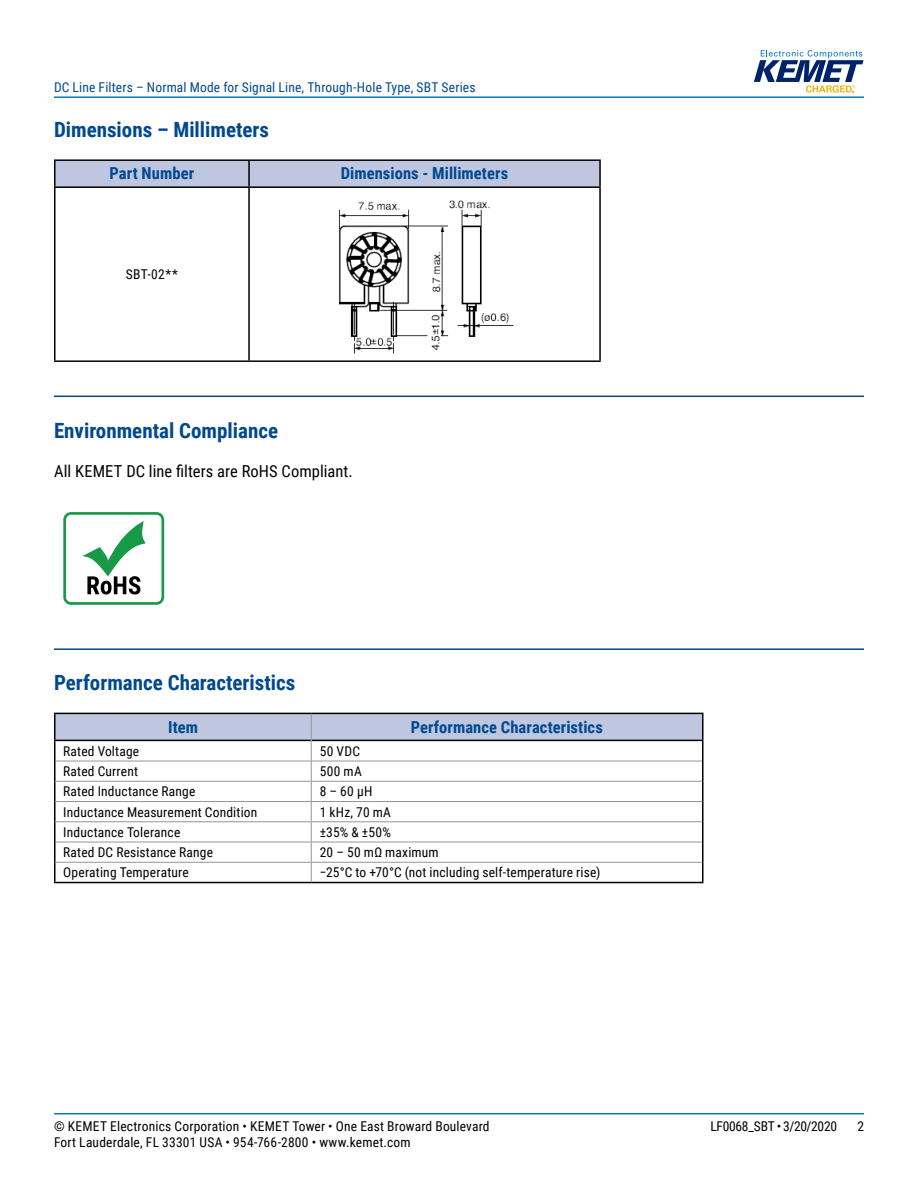
<style>
.page{position:relative;width:918px;height:1188px;background:#fff}
.page>*{position:absolute;margin:0;border:0;box-sizing:border-box;transform-origin:0 0}
.t1{font:700 21px "Roboto Condensed";color:#004990}
.t2{font:700 16.5px "Roboto Condensed";letter-spacing:.005em;color:#004990}
.t3{font:16.5px "Roboto Condensed";letter-spacing:.005em;color:#000}
.t4{font:13.5px "Roboto Condensed";letter-spacing:.015em;color:#000}
.t5{font:13.5px "Roboto Condensed";letter-spacing:.015em;color:#004990}
.t6{font:13.5px "Roboto Condensed";letter-spacing:-.025em;color:#000}
</style>
<div class="page">
<hr style="left:54px;top:1113px;width:810px;height:2px;background:#007dc3">
<hr style="left:54px;top:96px;width:810px;height:2px;background:#007dc3">
<svg style="left:754px;top:50px;width:110px;height:43px"></svg>
<hr style="left:54px;top:396px;width:810px;height:1px;background:#004990">
<hr style="left:54px;top:648px;width:810px;height:2px;background:#004990">
<div style="left:56px;top:161px;width:543px;height:25px;background:#bfc6e0"></div>
<hr style="left:248px;top:161px;width:2px;height:25px;background:#000">
<hr style="left:599px;top:161px;width:2px;height:25px;background:#000">
<hr style="left:54px;top:186px;width:195px;height:2px;background:#000">
<hr style="left:249px;top:186px;width:352px;height:2px;background:#000">
<hr style="left:248px;top:188px;width:2px;height:172px;background:#000">
<hr style="left:599px;top:188px;width:2px;height:172px;background:#000">
<hr style="left:54px;top:360px;width:195px;height:2px;background:#000">
<hr style="left:249px;top:360px;width:352px;height:2px;background:#000">
<hr style="left:54px;top:159px;width:195px;height:2px;background:#000">
<hr style="left:54px;top:161px;width:2px;height:25px;background:#000">
<hr style="left:249px;top:159px;width:352px;height:2px;background:#000">
<hr style="left:54px;top:188px;width:2px;height:172px;background:#000">
<img style="left:339px;top:200px;width:175px;height:154px">
<div style="left:63px;top:512px;width:101px;height:93px;border:3px solid #189948;border-radius:6px"></div>
<svg style="left:82px;top:521px;width:64px;height:74px"></svg>
<hr style="left:54px;top:740px;width:257px;height:1px;background:#000">
<hr style="left:312px;top:740px;width:392px;height:1px;background:#000">
<hr style="left:54px;top:713px;width:257px;height:1px;background:#000">
<hr style="left:54px;top:714px;width:2px;height:26px;background:#000">
<hr style="left:311px;top:713px;width:393px;height:1px;background:#000">
<hr style="left:702px;top:714px;width:2px;height:26px;background:#000">
<hr style="left:54px;top:741px;width:2px;height:20px;background:#000">
<hr style="left:702px;top:741px;width:2px;height:20px;background:#000">
<hr style="left:54px;top:761px;width:2px;height:20px;background:#000">
<hr style="left:702px;top:761px;width:2px;height:20px;background:#000">
<hr style="left:54px;top:781px;width:2px;height:21px;background:#000">
<hr style="left:702px;top:781px;width:2px;height:21px;background:#000">
<hr style="left:54px;top:802px;width:2px;height:20px;background:#000">
<hr style="left:702px;top:802px;width:2px;height:20px;background:#000">
<hr style="left:54px;top:822px;width:2px;height:20px;background:#000">
<hr style="left:702px;top:822px;width:2px;height:20px;background:#000">
<hr style="left:54px;top:842px;width:2px;height:20px;background:#000">
<hr style="left:702px;top:842px;width:2px;height:20px;background:#000">
<hr style="left:54px;top:862px;width:2px;height:20px;background:#000">
<hr style="left:702px;top:862px;width:2px;height:20px;background:#000">
<hr style="left:54px;top:882px;width:257px;height:1px;background:#000">
<hr style="left:311px;top:882px;width:393px;height:1px;background:#000">
<svg style="left:55px;top:713px;width:648px;height:169px"></svg>
<p class="t5" style="left:54px;top:78px;width:423px">DC Line Filters – Normal Mode for Signal Line, Through-Hole Type, SBT Series</p>
<h1 class="t1" style="left:54px;top:115px;width:217px">Dimensions – Millimeters</h1>
<p class="t2" style="left:110px;top:161px;width:86px">Part Number</p>
<p class="t2" style="left:341px;top:161px;width:169px">Dimensions - Millimeters</p>
<p class="t4" style="left:126px;top:265px;width:53px">SBT-02**</p>
<h1 class="t1" style="left:54px;top:415px;width:226px">Environmental Compliance</h1>
<p class="t3" style="left:54px;top:459px;width:300px">All KEMET DC line filters are RoHS Compliant.</p>
<h1 class="t1" style="left:54px;top:668px;width:243px">Performance Characteristics</h1>
<p class="t2" style="left:168px;top:716px;width:31px">Item</p>
<p class="t2" style="left:411px;top:716px;width:194px">Performance Characteristics</p>
<p class="t4" style="left:63px;top:742px;width:77px">Rated Voltage</p>
<p class="t4" style="left:320px;top:742px;width:42px">50 VDC</p>
<p class="t4" style="left:63px;top:762px;width:76px">Rated Current</p>
<p class="t4" style="left:320px;top:762px;width:44px">500 mA</p>
<p class="t4" style="left:63px;top:782px;width:134px">Rated Inductance Range</p>
<p class="t4" style="left:320px;top:782px;width:54px">8 – 60 µH</p>
<p class="t4" style="left:63px;top:802px;width:196px">Inductance Measurement Condition</p>
<p class="t4" style="left:320px;top:802px;width:73px">1 kHz, 70 mA</p>
<p class="t4" style="left:63px;top:823px;width:119px">Inductance Tolerance</p>
<p class="t4" style="left:320px;top:823px;width:73px">±35% &amp; ±50%</p>
<p class="t4" style="left:63px;top:843px;width:151px">Rated DC Resistance Range</p>
<p class="t4" style="left:320px;top:843px;width:120px">20 – 50 mΩ maximum</p>
<p class="t4" style="left:63px;top:863px;width:127px">Operating Temperature</p>
<p class="t4" style="left:320px;top:863px;width:282px">−25°C to +70°C (not including self-temperature rise)</p>
<p class="t4" style="left:54px;top:1116px;width:437px">© KEMET Electronics Corporation • KEMET Tower • One East Broward Boulevard</p>
<p class="t6" style="left:710px;top:1116px;width:128px">LF0068_SBT • 3/20/2020</p>
<p class="t4" style="left:857px;top:1116px;width:8px">2</p>
<p class="t4" style="left:54px;top:1133px;width:358px">Fort Lauderdale, FL 33301 USA • 954-766-2800 • www.kemet.com</p>
</div>
